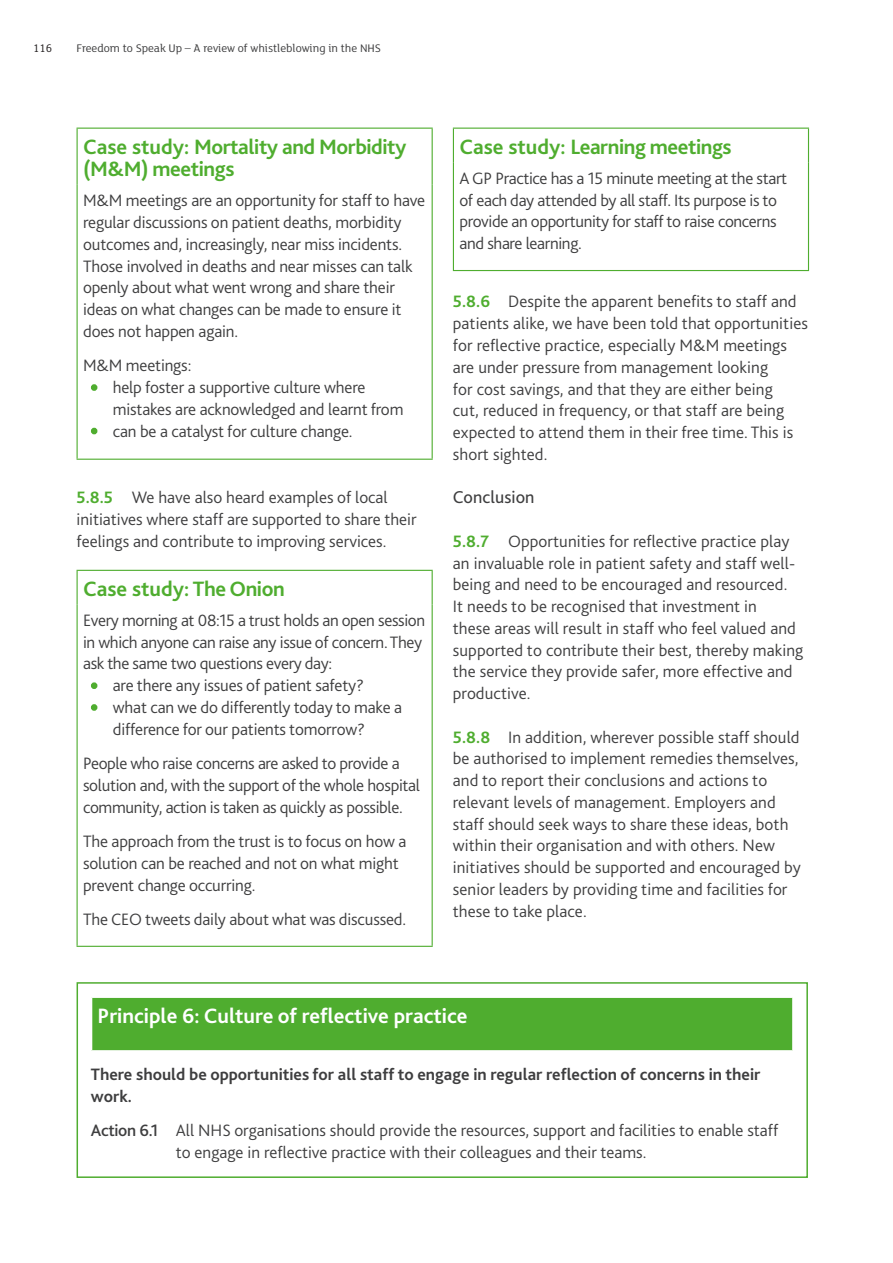
<style>
.page{position:relative;width:893px;height:1263px;background:#fff}
.page>*{position:absolute;margin:0;border:0;box-sizing:border-box;transform-origin:0 0}
.t1{font:700 21.75px/22.5px "Bliss 2";letter-spacing:-.02em;color:#4fad2f}
.t2{font:700 21.75px "Bliss 2";color:#fff}
.t3{font:700 21.75px "Bliss 2";color:#4fad2f}
.t4{font:18px "Bliss 2";letter-spacing:.005em;color:#3e3e3f}
.t5{font:300 17.25px/21.8px "Bliss 2";color:#3e3e3f}
.t6{font:300 17.25px/21.8px "Bliss 2";letter-spacing:-.02em;color:#3e3e3f}
.t7{font:700 17.25px "Bliss 2";color:#3e3e3f}
.t8{font:500 17.25px "Bliss 2";letter-spacing:-.015em;color:#3e3e3f}
.t9{font:12px "FS Lola";color:#3e3e3f}
.t10{font:12px "FS Lola";color:#231f20}
.s1{color:#4fad2f}
.s2{font-weight:700;color:#4fad2f}
</style>
<div class="page">
<div style="left:77px;top:982px;width:731px;height:196px;border:2px solid #4fad2f"></div>
<hr style="left:77px;top:128px;width:356px;height:1px;background:#4fad2f">
<hr style="left:77px;top:129px;width:1px;height:56px;background:#4fad2f">
<hr style="left:432px;top:129px;width:1px;height:56px;background:#4fad2f">
<hr style="left:77px;top:185px;width:1px;height:274px;background:#4fad2f">
<hr style="left:432px;top:185px;width:1px;height:274px;background:#4fad2f">
<hr style="left:77px;top:459px;width:356px;height:1px;background:#4fad2f">
<hr style="left:77px;top:570px;width:356px;height:1px;background:#4fad2f">
<hr style="left:77px;top:571px;width:1px;height:33px;background:#4fad2f">
<hr style="left:432px;top:571px;width:1px;height:33px;background:#4fad2f">
<hr style="left:77px;top:604px;width:1px;height:342px;background:#4fad2f">
<hr style="left:432px;top:604px;width:1px;height:342px;background:#4fad2f">
<hr style="left:77px;top:946px;width:356px;height:1px;background:#4fad2f">
<hr style="left:453px;top:128px;width:356px;height:1px;background:#4fad2f">
<hr style="left:453px;top:129px;width:1px;height:33px;background:#4fad2f">
<hr style="left:808px;top:129px;width:1px;height:33px;background:#4fad2f">
<hr style="left:453px;top:162px;width:1px;height:108px;background:#4fad2f">
<hr style="left:808px;top:162px;width:1px;height:108px;background:#4fad2f">
<hr style="left:453px;top:270px;width:356px;height:1px;background:#4fad2f">
<div style="left:91px;top:384px;width:6px;height:7px;border:3px solid #4fad2f;border-radius:50%"></div>
<svg style="left:91px;top:428px;width:6px;height:6px"></svg>
<div style="left:91px;top:682px;width:6px;height:7px;border:3px solid #4fad2f;border-radius:50%"></div>
<div style="left:91px;top:704px;width:6px;height:7px;border:3px solid #4fad2f;border-radius:50%"></div>
<div style="left:92px;top:997px;width:701px;height:54px;background:#4fad2f"></div>
<hr style="left:91px;top:996px;width:703px;height:2px;background:#fff">
<hr style="left:792px;top:998px;width:2px;height:52px;background:#fff">
<hr style="left:91px;top:1050px;width:703px;height:2px;background:#fff">
<p class="t10" style="left:33px;top:40px;width:20px">116</p>
<p class="t9" style="left:77px;top:40px;width:306px">Freedom to Speak Up – A review of whistleblowing in the NHS</p>
<h3 class="t1" style="left:83px;top:135px;width:325px">Case study: Mortality and Morbidity (M&amp;M) meetings</h3>
<p class="t5" style="left:83px;top:189px;width:344px">M&amp;M meetings are an opportunity for staff to have regular discussions on patient deaths, morbidity outcomes and, increasingly, near miss incidents.<br>Those involved in deaths and near misses can talk openly about what went wrong and share their ideas on what changes can be made to ensure it does not happen again.</p>
<p class="t5" style="left:83px;top:354px;width:110px">M&amp;M meetings:</p>
<p class="t5" style="left:113px;top:376px;width:292px;text-indent:-21px"><span class="s1">•</span> help foster a supportive culture where mistakes are acknowledged and learnt from</p>
<p class="t5" style="left:92px;top:419px;width:262px"><span class="s1">•</span> can be a catalyst for culture change.</p>
<p class="t5" style="left:77px;top:486px;width:342px"><span class="s2">5.8.5</span> We have also heard examples of local initiatives where staff are supported to share their feelings and contribute to improving services.</p>
<h3 class="t3" style="left:83px;top:575px;width:203px">Case study: The Onion</h3>
<p class="t6" style="left:83px;top:609px;width:344px">Every morning at 08:15 a trust holds an open session in which anyone can raise any issue of concern. They ask the same two questions every day:</p>
<p class="t5" style="left:92px;top:674px;width:274px"><span class="s1">•</span> are there any issues of patient safety?</p>
<p class="t5" style="left:113px;top:696px;width:291px;text-indent:-21px"><span class="s1">•</span> what can we do differently today to make a difference for our patients tomorrow?</p>
<p class="t6" style="left:83px;top:752px;width:338px">People who raise concerns are asked to provide a solution and, with the support of the whole hospital community, action is taken as quickly as possible.</p>
<p class="t5" style="left:83px;top:830px;width:325px">The approach from the trust is to focus on how a solution can be reached and not on what might prevent change occurring.</p>
<p class="t5" style="left:83px;top:908px;width:325px">The CEO tweets daily about what was discussed.</p>
<h3 class="t1" style="left:459px;top:135px;width:274px">Case study: Learning meetings</h3>
<p class="t6" style="left:459px;top:167px;width:329px">A GP Practice has a 15 minute meeting at the start of each day attended by all staff. Its purpose is to provide an opportunity for staff to raise concerns and share learning.</p>
<p class="t5" style="left:453px;top:290px;width:357px"><span class="s2">5.8.6</span> Despite the apparent benefits to staff and patients alike, we have been told that opportunities for reflective practice, especially M&amp;M meetings are under pressure from management looking<br>for cost savings, and that they are either being<br>cut, reduced in frequency, or that staff are being expected to attend them in their free time. This is short sighted.</p>
<p class="t4" style="left:453px;top:486px;width:83px">Conclusion</p>
<p class="t5" style="left:453px;top:530px;width:352px"><span class="s2">5.8.7</span> Opportunities for reflective practice play an invaluable role in patient safety and staff well&shy;being and need to be encouraged and resourced.<br>It needs to be recognised that investment in<br>these areas will result in staff who feel valued and supported to contribute their best, thereby making the service they provide safer, more effective and productive.</p>
<p class="t5" style="left:453px;top:725px;width:349px"><span class="s2">5.8.8</span> In addition, wherever possible staff should be authorised to implement remedies themselves, and to report their conclusions and actions to relevant levels of management. Employers and staff should seek ways to share these ideas, both within their organisation and with others. New initiatives should be supported and encouraged by senior leaders by providing time and facilities for these to take place.</p>
<p class="t2" style="left:98px;top:1002px;width:372px">Principle 6: Culture of reflective practice</p>
<p class="t7" style="left:91px;top:1064px;width:671px">There should be opportunities for all staff to engage in regular reflection of concerns in their</p>
<p class="t5" style="left:176px;top:1119px;width:604px">All NHS organisations should provide the resources, support and facilities to enable staff to engage in reflective practice with their colleagues and their teams.</p>
<h4 class="t7" style="left:91px;top:1085px;width:43px">work.</h4>
<p class="t8" style="left:91px;top:1120px;width:69px">Action 6.1</p>
</div>
